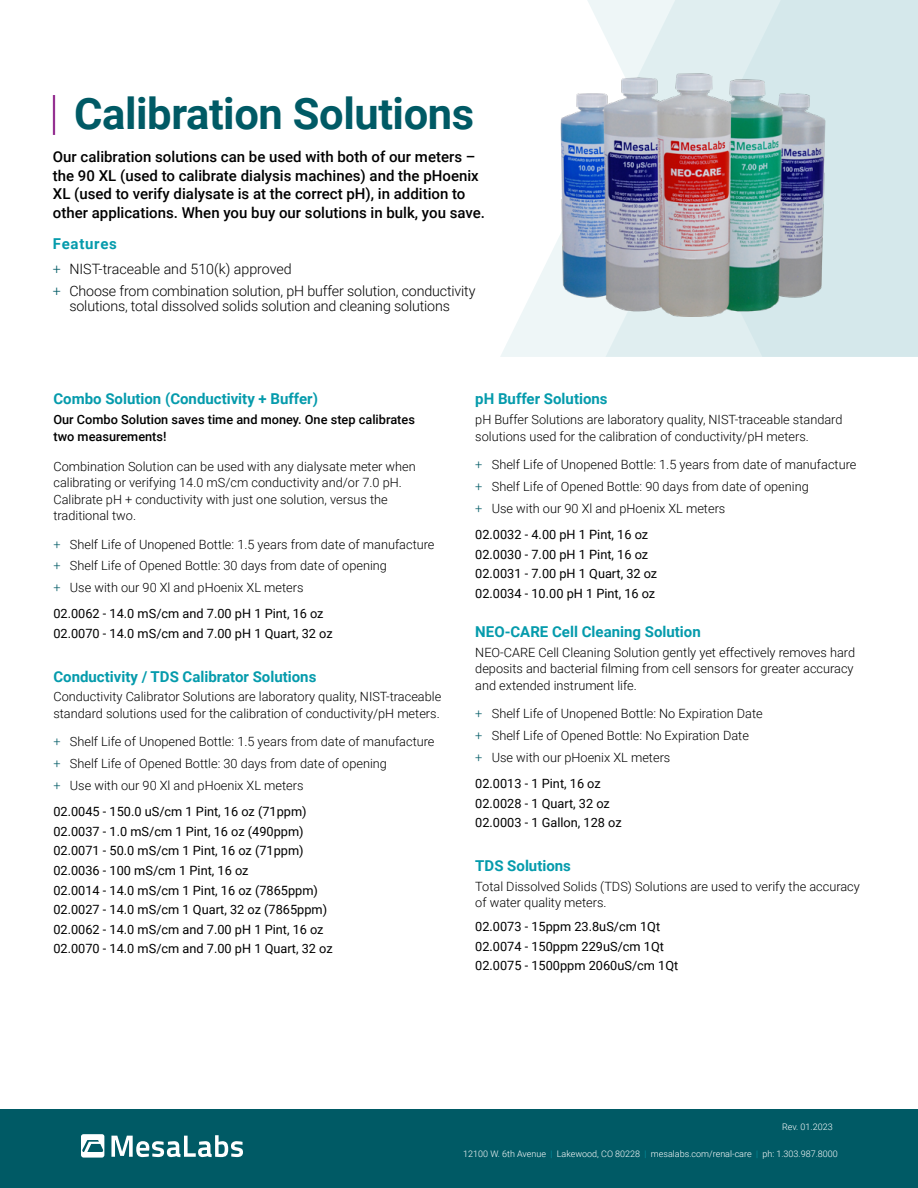
<style>
.page{position:relative;width:918px;height:1188px;background:#fff}
.page>*{position:absolute;margin:0;border:0;box-sizing:border-box;transform-origin:0 0}
.t1{font:700 43.5px "Roboto";letter-spacing:-.01em;color:#005a65}
.t2{font:500 15px/18.8px "Roboto";color:#000}
.t3{font:700 15px "Roboto";color:#059bac}
.t4{font:700 15px "Roboto";letter-spacing:.05em;color:#059bac}
.t5{font:300 14.25px/21.8px "Roboto";letter-spacing:-.01em;color:#000}
.t6{font:300 12.75px/16.5px "Roboto";color:#000}
.t7{font:12.75px/19.6px "Roboto";color:#000}
.t8{font:500 12.75px/16.5px "Roboto";color:#000}
.t9{font:300 9px "Roboto";color:#fff}
.s1{color:#005a65}
.s2{color:#059bac}
</style>
<div class="page">
<svg style="left:500px;top:254px;width:64px;height:103px;fill:#eef6f7"></svg>
<svg style="left:564px;top:0;width:354px;height:357px;background:#dbebee"></svg>
<div style="left:0;top:1109px;width:918px;height:79px;background:#005a65"></div>
<svg style="left:81px;top:1134px;width:23px;height:24px"></svg>
<svg style="left:111px;top:1135px;width:132px;height:22px"></svg>
<hr style="left:53px;top:95px;width:2px;height:40px;background:#953192">
<img style="left:551px;top:66px;width:284px;height:251px">
<h1 class="t1" style="left:74px;top:83px;width:401px">Calibration Solutions</h1>
<p class="t2" style="left:53px;top:147px;width:434px">Our calibration solutions can be used with both of our meters – the 90 XL (used to calibrate dialysis machines) and the pHoenix XL (used to verify dialysate is at the correct pH), in addition to other applications. When you buy our solutions in bulk, you save.</p>
<p class="t4" style="left:53px;top:233px;width:66px">Features</p>
<p class="t5" style="left:53px;top:258px;width:424px"><span class="s1">+</span> NIST-traceable and 510(k) approved<br><span class="s1">+</span> Choose from combination solution, pH buffer solution, conductivity</p>
<p class="t5" style="left:69px;top:295px;width:382px">solutions, total dissolved solids solution and cleaning solutions</p>
<p class="t3" style="left:53px;top:389px;width:266px">Combo Solution (Conductivity + Buffer)</p>
<p class="t8" style="left:53px;top:411px;width:363px">Our Combo Solution saves time and money. One step calibrates two measurements!</p>
<p class="t6" style="left:53px;top:457px;width:364px">Combination Solution can be used with any dialysate meter when calibrating or verifying 14.0 mS/cm conductivity and/or 7.0 pH.<br>Calibrate pH + conductivity with just one solution, versus the traditional two.</p>
<p class="t6" style="left:53px;top:533px;width:383px;line-height:21.8px"><span class="s1">+</span> Shelf Life of Unopened Bottle: 1.5 years from date of manufacture <span class="s1">+</span> Shelf Life of Opened Bottle: 30 days from date of opening<br><span class="s1">+</span> Use with our 90 Xl and pHoenix XL meters</p>
<p class="t7" style="left:53px;top:604px;width:281px">02.0062 - 14.0 mS/cm and 7.00 pH 1 Pint, 16 oz<br>02.0070 - 14.0 mS/cm and 7.00 pH 1 Quart, 32 oz</p>
<p class="t3" style="left:53px;top:666px;width:264px">Conductivity / TDS Calibrator Solutions</p>
<p class="t6" style="left:53px;top:688px;width:389px">Conductivity Calibrator Solutions are laboratory quality, NIST-traceable standard solutions used for the calibration of conductivity/pH meters.</p>
<p class="t6" style="left:53px;top:730px;width:383px;line-height:21.8px"><span class="s1">+</span> Shelf Life of Unopened Bottle: 1.5 years from date of manufacture <span class="s1">+</span> Shelf Life of Opened Bottle: 30 days from date of opening<br><span class="s1">+</span> Use with our 90 Xl and pHoenix XL meters</p>
<p class="t7" style="left:53px;top:801px;width:281px">02.0045 - 150.0 uS/cm 1 Pint, 16 oz (71ppm)<br>02.0037 - 1.0 mS/cm 1 Pint, 16 oz (490ppm)<br>02.0071 - 50.0 mS/cm 1 Pint, 16 oz (71ppm)<br>02.0036 - 100 mS/cm 1 Pint, 16 oz<br>02.0014 - 14.0 mS/cm 1 Pint, 16 oz (7865ppm)<br>02.0027 - 14.0 mS/cm 1 Quart, 32 oz (7865ppm)<br>02.0062 - 14.0 mS/cm and 7.00 pH 1 Pint, 16 oz 02.0070 - 14.0 mS/cm and 7.00 pH 1 Quart, 32 oz</p>
<p class="t3" style="left:475px;top:389px;width:134px">pH Buffer Solutions</p>
<p class="t6" style="left:475px;top:411px;width:369px">pH Buffer Solutions are laboratory quality, NIST-traceable standard solutions used for the calibration of conductivity/pH meters.</p>
<p class="t6" style="left:475px;top:453px;width:383px;line-height:21.8px"><span class="s1">+</span> Shelf Life of Unopened Bottle: 1.5 years from date of manufacture <span class="s1">+</span> Shelf Life of Opened Bottle: 90 days from date of opening<br><span class="s1">+</span> Use with our 90 Xl and pHoenix XL meters</p>
<p class="t7" style="left:475px;top:524px;width:183px">02.0032 - 4.00 pH 1 Pint, 16 oz<br>02.0030 - 7.00 pH 1 Pint, 16 oz<br>02.0031 - 7.00 pH 1 Quart, 32 oz<br>02.0034 - 10.00 pH 1 Pint, 16 oz</p>
<p class="t3" style="left:475px;top:621px;width:227px">NEO-CARE Cell Cleaning Solution</p>
<p class="t6" style="left:475px;top:643px;width:381px">NEO-CARE Cell Cleaning Solution gently yet effectively removes hard deposits and bacterial filming from cell sensors for greater accuracy and extended instrument life.</p>
<p class="t6" style="left:475px;top:702px;width:289px;line-height:21.8px"><span class="s1">+</span> Shelf Life of Unopened Bottle: No Expiration Date <span class="s1">+</span> Shelf Life of Opened Bottle: No Expiration Date<br><span class="s1">+</span> Use with our pHoenix XL meters</p>
<p class="t7" style="left:475px;top:773px;width:148px">02.0013 - 1 Pint, 16 oz<br>02.0028 - 1 Quart, 32 oz<br>02.0003 - 1 Gallon, 128 oz</p>
<p class="t3" style="left:475px;top:855px;width:97px">TDS Solutions</p>
<p class="t6" style="left:475px;top:877px;width:386px">Total Dissolved Solids (TDS) Solutions are used to verify the accuracy of water quality meters.</p>
<p class="t7" style="left:475px;top:916px;width:205px">02.0073 - 15ppm 23.8uS/cm 1Qt<br>02.0074 - 150ppm 229uS/cm 1Qt<br>02.0075 - 1500ppm 2060uS/cm 1Qt</p>
<p class="t9" style="left:782px;top:1120px;width:52px">Rev. 01.2023</p>
<p class="t9" style="left:463px;top:1147px;width:376px">12100 W. 6th Avenue <span class="s2">|</span> Lakewood, CO 80228 <span class="s2">|</span> mesalabs.com/renal-care <span class="s2">|</span> ph: 1.303.987.8000</p>
</div>
